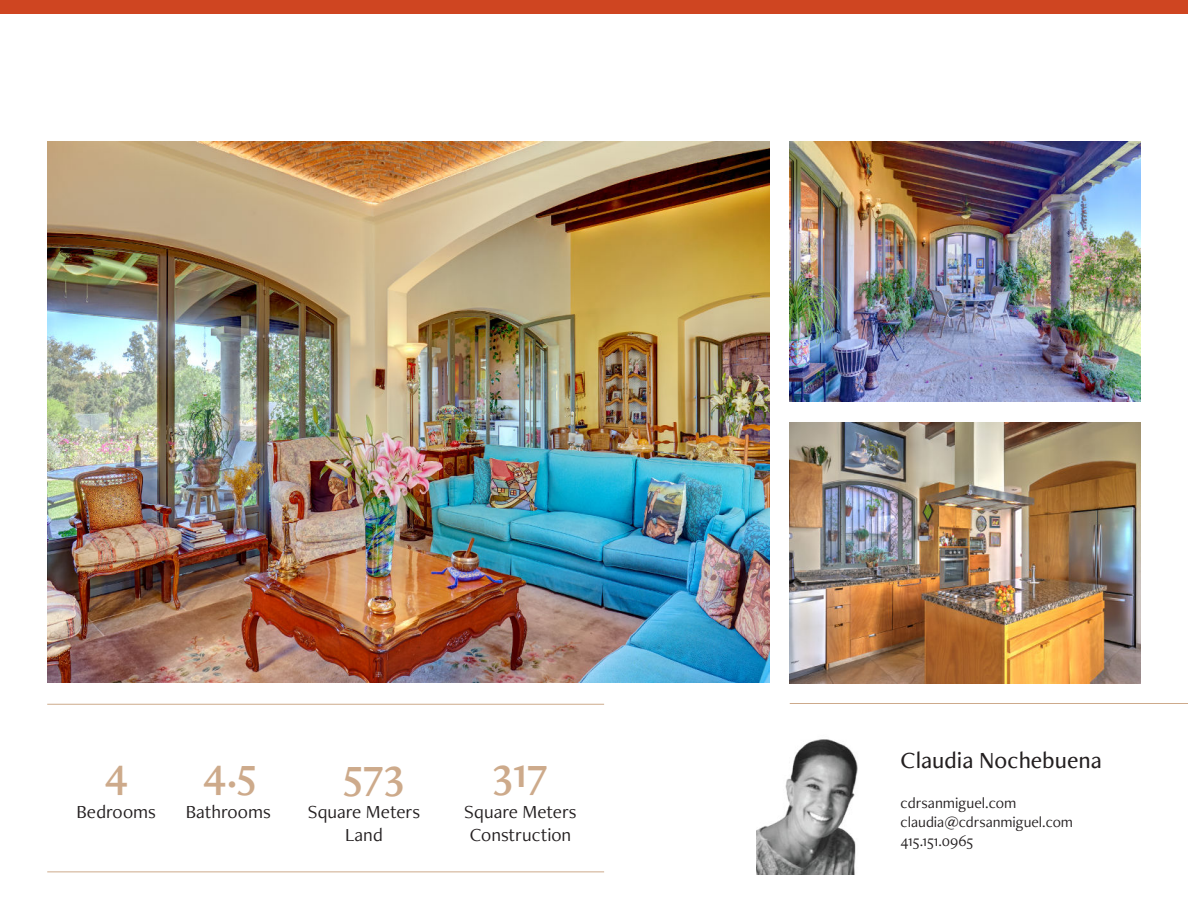
<style>
.page{position:relative;width:1188px;height:918px;background:#fff}
.page>*{position:absolute;margin:0;border:0;box-sizing:border-box;transform-origin:0 0}
.t1{font:43.5px "Freight Neo Pro Semi";color:#cdaa8b}
.t2{font:500 24px "Freight Neo Pro";color:#231f20}
.t3{font:19.2px/23px "Freight Neo Pro";color:#231f20;text-align:center}
.t4{font:15.75px "Freight Neo Pro";color:#231f20}
.t5{font:15.6px/18.6px "Freight Neo Pro";color:#231f20}
</style>
<div class="page">
<img style="left:47px;top:141px;width:722px;height:542px">
<img style="left:790px;top:141px;width:351px;height:260px">
<img style="left:790px;top:422px;width:351px;height:261px">
<hr style="left:47px;top:704px;width:557px;height:1px;background:#cdaa8b">
<hr style="left:790px;top:703px;width:398px;height:1px;background:#cdaa8b">
<hr style="left:47px;top:871px;width:557px;height:1px;background:#cdaa8b">
<div style="left:0;top:0;width:1188px;height:13px;background:#cf4521"></div>
<img style="left:756px;top:739px;width:102px;height:136px">
<h1 class="t1" style="left:104px;top:760px;width:25px">4</h1>
<p class="t3" style="left:76px;top:803px;width:81px">Bedrooms</p>
<h1 class="t1" style="left:203px;top:760px;width:55px">4.5</h1>
<p class="t3" style="left:186px;top:803px;width:87px">Bathrooms</p>
<h1 class="t1" style="left:343px;top:761px;width:62px">573</h1>
<p class="t3" style="left:308px;top:803px;width:114px">Square Meters<br>Land</p>
<h1 class="t1" style="left:493px;top:760px;width:57px">317</h1>
<p class="t3" style="left:464px;top:803px;width:114px;text-align:left">Square Meters<br>Construction</p>
<p class="t2" style="left:901px;top:751px;width:203px">Claudia Nochebuena</p>
<p class="t4" style="left:901px;top:797px;width:117px">cdrsanmiguel.com</p>
<p class="t5" style="left:901px;top:814px;width:174px">claudia@cdrsanmiguel.com<br>415.151.0965</p>
</div>
